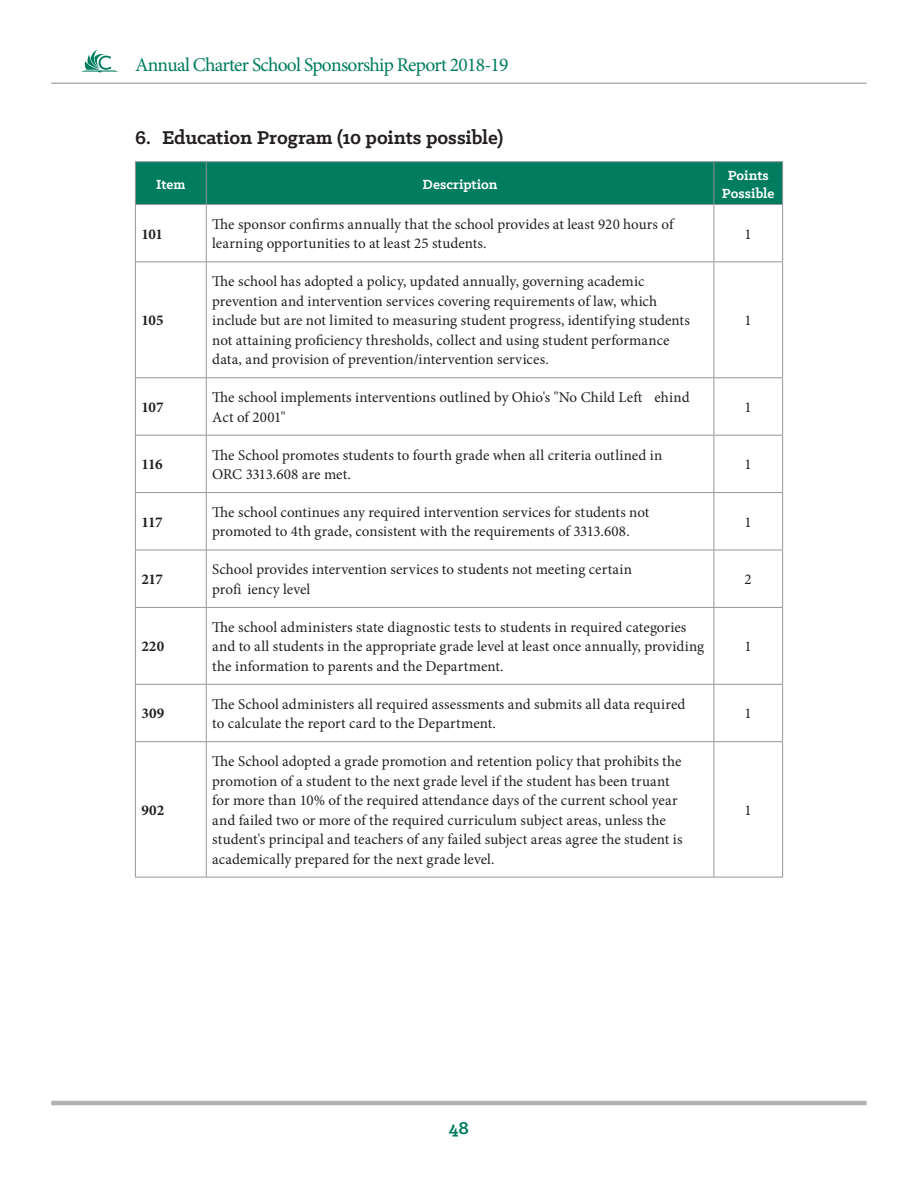
<style>
.page{position:relative;width:918px;height:1188px;background:#fff}
.page>*{position:absolute;margin:0;border:0;box-sizing:border-box;transform-origin:0 0}
.Appendix__Big_Header{font:700 21px "Klinic Slab";color:#231f20}
.t1{font:19.5px "Minion Pro";letter-spacing:-.04em;color:#007c5f}
.t2{font:700 19.5px "Klinic Slab";color:#007c5f}
.Text__Copy{font:15px/19.5px "Minion Pro";color:#231f20}
.Text__Copy-2{font:700 15px/18px "Klinic Slab";letter-spacing:-.005em;color:#fff;text-align:center}
.Text__Copy-3{font:700 15px "Minion Pro";letter-spacing:-.03em;color:#231f20}
</style>
<div class="page">
<hr style="left:51px;top:1101px;width:816px;height:4px;background:#b2b0b1">
<hr style="left:51px;top:83px;width:816px;height:1px;background:#231f20">
<svg style="left:81px;top:49px;width:37px;height:23px"></svg>
<div style="left:136px;top:162px;width:646px;height:42px;background:#007c5f"></div>
<svg style="left:136px;top:205px;width:646px;height:672px"></svg>
<hr style="left:135px;top:161px;width:71px;height:1px;background:#939598">
<hr style="left:135px;top:162px;width:1px;height:42px;background:#939598">
<hr style="left:206px;top:161px;width:508px;height:1px;background:#939598">
<hr style="left:206px;top:162px;width:1px;height:42px;background:#939598">
<hr style="left:714px;top:161px;width:69px;height:1px;background:#939598">
<hr style="left:714px;top:162px;width:1px;height:42px;background:#939598">
<hr style="left:782px;top:162px;width:1px;height:42px;background:#939598">
<hr style="left:135px;top:204px;width:71px;height:1px;background:#939598">
<hr style="left:135px;top:205px;width:1px;height:56px;background:#939598">
<hr style="left:206px;top:204px;width:508px;height:1px;background:#939598">
<hr style="left:206px;top:205px;width:1px;height:56px;background:#939598">
<hr style="left:714px;top:204px;width:69px;height:1px;background:#939598">
<hr style="left:714px;top:205px;width:1px;height:56px;background:#939598">
<hr style="left:782px;top:205px;width:1px;height:56px;background:#939598">
<hr style="left:135px;top:261px;width:71px;height:1px;background:#939598">
<hr style="left:135px;top:262px;width:1px;height:115px;background:#939598">
<hr style="left:206px;top:261px;width:508px;height:1px;background:#939598">
<hr style="left:206px;top:262px;width:1px;height:115px;background:#939598">
<hr style="left:714px;top:261px;width:69px;height:1px;background:#939598">
<hr style="left:714px;top:262px;width:1px;height:115px;background:#939598">
<hr style="left:782px;top:262px;width:1px;height:115px;background:#939598">
<hr style="left:135px;top:377px;width:71px;height:1px;background:#939598">
<hr style="left:135px;top:378px;width:1px;height:57px;background:#939598">
<hr style="left:206px;top:377px;width:508px;height:1px;background:#939598">
<hr style="left:206px;top:378px;width:1px;height:57px;background:#939598">
<hr style="left:714px;top:377px;width:69px;height:1px;background:#939598">
<hr style="left:714px;top:378px;width:1px;height:57px;background:#939598">
<hr style="left:782px;top:378px;width:1px;height:57px;background:#939598">
<hr style="left:135px;top:435px;width:71px;height:1px;background:#939598">
<hr style="left:135px;top:436px;width:1px;height:56px;background:#939598">
<hr style="left:206px;top:435px;width:508px;height:1px;background:#939598">
<hr style="left:206px;top:436px;width:1px;height:56px;background:#939598">
<hr style="left:714px;top:435px;width:69px;height:1px;background:#939598">
<hr style="left:714px;top:436px;width:1px;height:56px;background:#939598">
<hr style="left:782px;top:436px;width:1px;height:56px;background:#939598">
<hr style="left:135px;top:492px;width:71px;height:1px;background:#939598">
<hr style="left:135px;top:493px;width:1px;height:57px;background:#939598">
<hr style="left:206px;top:492px;width:508px;height:1px;background:#939598">
<hr style="left:206px;top:493px;width:1px;height:57px;background:#939598">
<hr style="left:714px;top:492px;width:69px;height:1px;background:#939598">
<hr style="left:714px;top:493px;width:1px;height:57px;background:#939598">
<hr style="left:782px;top:493px;width:1px;height:57px;background:#939598">
<hr style="left:135px;top:550px;width:71px;height:1px;background:#939598">
<hr style="left:135px;top:550px;width:1px;height:57px;background:#939598">
<hr style="left:206px;top:550px;width:508px;height:1px;background:#939598">
<hr style="left:206px;top:550px;width:1px;height:57px;background:#939598">
<hr style="left:714px;top:550px;width:69px;height:1px;background:#939598">
<hr style="left:714px;top:550px;width:1px;height:57px;background:#939598">
<hr style="left:782px;top:550px;width:1px;height:57px;background:#939598">
<hr style="left:135px;top:607px;width:71px;height:1px;background:#939598">
<hr style="left:135px;top:608px;width:1px;height:76px;background:#939598">
<hr style="left:206px;top:607px;width:508px;height:1px;background:#939598">
<hr style="left:206px;top:608px;width:1px;height:76px;background:#939598">
<hr style="left:714px;top:607px;width:69px;height:1px;background:#939598">
<hr style="left:714px;top:608px;width:1px;height:76px;background:#939598">
<hr style="left:782px;top:608px;width:1px;height:76px;background:#939598">
<hr style="left:135px;top:684px;width:71px;height:1px;background:#939598">
<hr style="left:135px;top:685px;width:1px;height:56px;background:#939598">
<hr style="left:206px;top:684px;width:508px;height:1px;background:#939598">
<hr style="left:206px;top:685px;width:1px;height:56px;background:#939598">
<hr style="left:714px;top:684px;width:69px;height:1px;background:#939598">
<hr style="left:714px;top:685px;width:1px;height:56px;background:#939598">
<hr style="left:782px;top:685px;width:1px;height:56px;background:#939598">
<hr style="left:135px;top:741px;width:71px;height:1px;background:#939598">
<hr style="left:135px;top:742px;width:1px;height:135px;background:#939598">
<hr style="left:206px;top:741px;width:508px;height:1px;background:#939598">
<hr style="left:206px;top:742px;width:1px;height:135px;background:#939598">
<hr style="left:714px;top:741px;width:69px;height:1px;background:#939598">
<hr style="left:714px;top:742px;width:1px;height:135px;background:#939598">
<hr style="left:782px;top:742px;width:1px;height:135px;background:#939598">
<hr style="left:135px;top:877px;width:71px;height:1px;background:#939598">
<hr style="left:206px;top:877px;width:508px;height:1px;background:#939598">
<hr style="left:714px;top:877px;width:69px;height:1px;background:#939598">
<h2 class="t1" style="left:135px;top:52px;width:375px">Annual Charter School Sponsorship Report 2018-19</h2>
<p class="Appendix__Big_Header" style="left:135px;top:124px;width:370px">6. Education Program (10 points possible)</p>
<p class="Text__Copy-2" style="left:156px;top:175px;width:31px">Item</p>
<p class="Text__Copy-2" style="left:422px;top:175px;width:77px">Description</p>
<p class="Text__Copy-2" style="left:722px;top:166px;width:54px">Points<br>Possible</p>
<p class="Text__Copy-3" style="left:141px;top:223px;width:23px">101</p>
<p class="Text__Copy" style="left:212px;top:214px;width:463px">The sponsor confirms annually that the school provides at least 920 hours of learning opportunities to at least 25 students.</p>
<p class="Text__Copy" style="left:745px;top:224px;width:9px">1</p>
<p class="Text__Copy-3" style="left:141px;top:310px;width:24px">105</p>
<p class="Text__Copy" style="left:212px;top:272px;width:479px">The school has adopted a policy, updated annually, governing academic prevention and intervention services covering requirements of law, which include but are not limited to measuring student progress, identifying students not attaining proficiency thresholds, collect and using student performance data, and provision of prevention/intervention services.</p>
<p class="Text__Copy" style="left:745px;top:311px;width:9px">1</p>
<p class="Text__Copy-3" style="left:141px;top:397px;width:24px">107</p>
<p class="Text__Copy" style="left:212px;top:388px;width:479px">The school implements interventions outlined by Ohio's "No Child Left ehind<br>Act of 2001"</p>
<p class="Text__Copy" style="left:745px;top:397px;width:9px">1</p>
<p class="Text__Copy-3" style="left:141px;top:454px;width:23px">116</p>
<p class="Text__Copy" style="left:212px;top:445px;width:451px">The School promotes students to fourth grade when all criteria outlined in<br>ORC 3313.608 are met.</p>
<p class="Text__Copy" style="left:745px;top:455px;width:9px">1</p>
<p class="Text__Copy-3" style="left:141px;top:511px;width:23px">117</p>
<p class="Text__Copy" style="left:212px;top:503px;width:439px">The school continues any required intervention services for students not promoted to 4th grade, consistent with the requirements of 3313.608.</p>
<p class="Text__Copy" style="left:745px;top:512px;width:9px">1</p>
<p class="Text__Copy-3" style="left:141px;top:569px;width:23px">217</p>
<p class="Text__Copy" style="left:212px;top:560px;width:421px">School provides intervention services to students not meeting certain profi iency level</p>
<p class="Text__Copy" style="left:745px;top:570px;width:9px">2</p>
<p class="Text__Copy-3" style="left:141px;top:636px;width:24px">220</p>
<p class="Text__Copy" style="left:212px;top:617px;width:494px">The school administers state diagnostic tests to students in required categories and to all students in the appropriate grade level at least once annually, providing the information to parents and the Department.</p>
<p class="Text__Copy" style="left:745px;top:637px;width:9px">1</p>
<p class="Text__Copy-3" style="left:141px;top:703px;width:24px">309</p>
<p class="Text__Copy" style="left:212px;top:694px;width:475px">The School administers all required assessments and submits all data required to calculate the report card to the Department.</p>
<p class="Text__Copy" style="left:745px;top:704px;width:9px">1</p>
<p class="Text__Copy-3" style="left:141px;top:799px;width:24px">902</p>
<p class="Text__Copy" style="left:212px;top:752px;width:472px">The School adopted a grade promotion and retention policy that prohibits the promotion of a student to the next grade level if the student has been truant for more than 10% of the required attendance days of the current school year and failed two or more of the required curriculum subject areas, unless the student's principal and teachers of any failed subject areas agree the student is academically prepared for the next grade level.</p>
<p class="Text__Copy" style="left:745px;top:800px;width:9px">1</p>
<h2 class="t2" style="left:449px;top:1115px;width:22px">48</h2>
</div>
